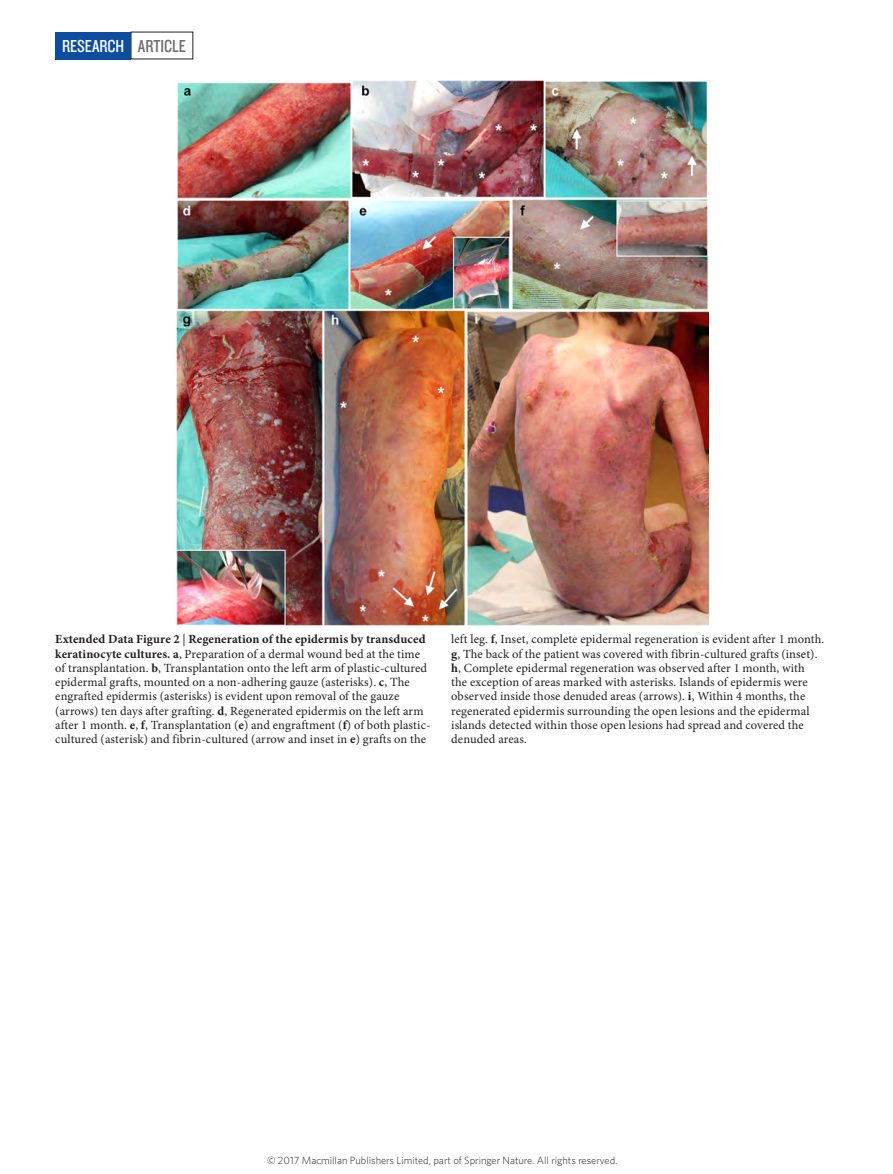
<style>
.page{position:relative;width:893px;height:1174px;background:#fff}
.page>*{position:absolute;margin:0;border:0;box-sizing:border-box;transform-origin:0 0}
.t1{font:18px "Knockout 29 Junior Ltweight";color:#fff}
.t2{font:12.45px/14.2px "Minion Pro";letter-spacing:.01em;color:#231f20}
.t3{font:300 10.5px "Whitney";color:#231f20}
.s1{color:#6c6d70}
.s2{font-weight:700}
</style>
<div class="page">
<div style="left:55px;top:32px;width:76px;height:27px;background:#0d4da1"></div>
<img style="left:176px;top:81px;width:532px;height:544px">
<h1 class="t1" style="left:62px;top:34px;width:125px">RESEARCH <span class="s1">ARTICLE</span></h1>
<p class="t2" style="left:55px;top:632px;width:377px"><span class="s2">Extended Data Figure 2</span> | <span class="s2">Regeneration of the epidermis by transduced keratinocyte cultures. a</span>, Preparation of a dermal wound bed at the time of transplantation. <span class="s2">b</span>, Transplantation onto the left arm of plastic-cultured epidermal grafts, mounted on a non-adhering gauze (asterisks). <span class="s2">c</span>, The engrafted epidermis (asterisks) is evident upon removal of the gauze (arrows) ten days after grafting. <span class="s2">d</span>, Regenerated epidermis on the left arm after 1 month. <span class="s2">e</span>, <span class="s2">f</span>, Transplantation (<span class="s2">e</span>) and engraftment (<span class="s2">f</span>) of both plastic&shy;cultured (asterisk) and fibrin-cultured (arrow and inset in <span class="s2">e</span>) grafts on the</p>
<p class="t2" style="left:451px;top:632px;width:375px">left leg. <span class="s2">f</span>, Inset, complete epidermal regeneration is evident after 1 month. <span class="s2">g</span>, The back of the patient was covered with fibrin-cultured grafts (inset). <span class="s2">h</span>, Complete epidermal regeneration was observed after 1 month, with<br>the exception of areas marked with asterisks. Islands of epidermis were observed inside those denuded areas (arrows). <span class="s2">i</span>, Within 4 months, the regenerated epidermis surrounding the open lesions and the epidermal islands detected within those open lesions had spread and covered the denuded areas.</p>
<p class="t3" style="left:267px;top:1153px;width:352px">© 2017 Macmillan Publishers Limited, part of Springer Nature. All rights reserved.</p>
</div>
